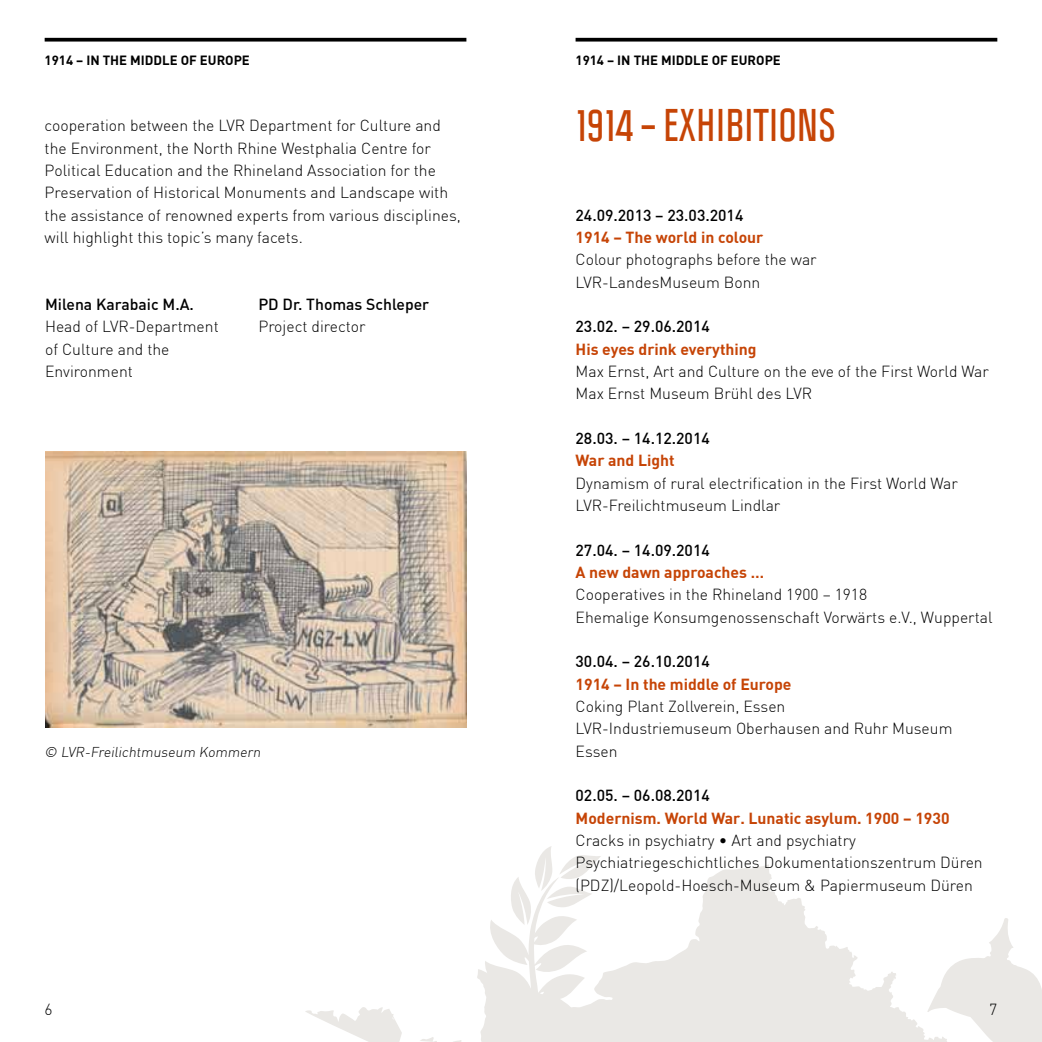
<style>
.page{position:relative;width:1042px;height:1042px;background:#fff}
.page>*{position:absolute;margin:0;border:0;box-sizing:border-box;transform-origin:0 0}
.t1{font:700 40.25px "Politica";color:#c64406}
.t2{font:300 15.75px/22.4px "DIN";color:#000}
.t3{font:500 15.75px "DIN";color:#000}
.t4{font:700 15.75px "DIN";color:#c64406}
.t5{font:300 14px "DIN";color:#000}
.t6{font:700 13.12px "DIN";color:#000}
</style>
<div class="page">
<svg style="left:537px;top:846px;width:64px;height:18px"></svg>
<svg style="left:305px;top:864px;width:622px;height:178px"></svg>
<svg style="left:927px;top:918px;width:115px;height:124px"></svg>
<svg style="left:45px;top:38px;width:421px;height:4px;fill:#000"></svg>
<svg style="left:575px;top:38px;width:422px;height:4px;fill:#000"></svg>
<img style="left:45px;top:451px;width:422px;height:276px">
<p class="t6" style="left:45px;top:51px;width:207px">1914 – In the middle of Europe</p>
<p class="t6" style="left:575px;top:51px;width:207px">1914 – In the middle of Europe</p>
<p class="t2" style="left:45px;top:114px;width:418px">cooperation between the LVR Department for Culture and the Environment, the North Rhine Westphalia Centre for Political Education and the Rhineland Association for the Preservation of Historical Monuments and Landscape with the assistance of renowned experts from various disciplines, will highlight this topic’s many facets.</p>
<p class="t3" style="left:45px;top:294px;width:150px">Milena Karabaic M.A.</p>
<p class="t2" style="left:45px;top:315px;width:175px">Head of LVR-Department of Culture and the<br>Environment</p>
<p class="t3" style="left:258px;top:294px;width:172px">PD Dr. Thomas Schleper</p>
<p class="t2" style="left:258px;top:315px;width:109px">Project director</p>
<p class="t5" style="left:45px;top:743px;width:220px">© LVR-Freilichtmuseum Kommern</p>
<h1 class="t1" style="left:575px;top:99px;width:262px">1914 – EXHIBITIONS</h1>
<p class="t3" style="left:575px;top:205px;width:169px">24.09.2013 – 23.03.2014</p>
<p class="t4" style="left:575px;top:227px;width:189px">1914 – The world in colour</p>
<p class="t2" style="left:575px;top:248px;width:243px">Colour photographs before the war<br>LVR-LandesMuseum Bonn</p>
<p class="t3" style="left:575px;top:317px;width:136px">23.02. – 29.06.2014</p>
<p class="t4" style="left:575px;top:339px;width:183px">His eyes drink everything</p>
<p class="t2" style="left:575px;top:360px;width:415px">Max Ernst, Art and Culture on the eve of the First World War<br>Max Ernst Museum Brühl des LVR</p>
<p class="t3" style="left:575px;top:428px;width:136px">28.03. – 14.12.2014</p>
<p class="t4" style="left:575px;top:450px;width:101px">War and Light</p>
<p class="t2" style="left:575px;top:472px;width:384px">Dynamism of rural electrification in the First World War<br>LVR-Freilichtmuseum Lindlar</p>
<p class="t3" style="left:575px;top:540px;width:136px">27.04. – 14.09.2014</p>
<p class="t4" style="left:575px;top:562px;width:190px">A new dawn approaches …</p>
<p class="t2" style="left:575px;top:583px;width:418px">Cooperatives in the Rhineland 1900 – 1918<br>Ehemalige Konsumgenossenschaft Vorwärts e.V., Wuppertal</p>
<p class="t3" style="left:575px;top:651px;width:136px">30.04. – 26.10.2014</p>
<p class="t4" style="left:575px;top:673px;width:217px">1914 – In the middle of Europe</p>
<p class="t2" style="left:575px;top:695px;width:378px">Coking Plant Zollverein, Essen<br>LVR-Industriemuseum Oberhausen and Ruhr Museum<br>Essen</p>
<p class="t3" style="left:575px;top:785px;width:136px">02.05. – 06.08.2014</p>
<p class="t4" style="left:575px;top:807px;width:375px">Modernism. World War. Lunatic asylum. 1900 – 1930</p>
<p class="t2" style="left:575px;top:829px;width:409px">Cracks in psychiatry • Art and psychiatry<br>Psychiatriegeschichtliches Dokumentationszentrum Düren (PDZ)/Leopold-Hoesch-Museum &amp; Papiermuseum Düren</p>
<p class="t2" style="left:45px;top:997px;width:10px">6</p>
<p class="t2" style="left:989px;top:997px;width:10px">7</p>
</div>
